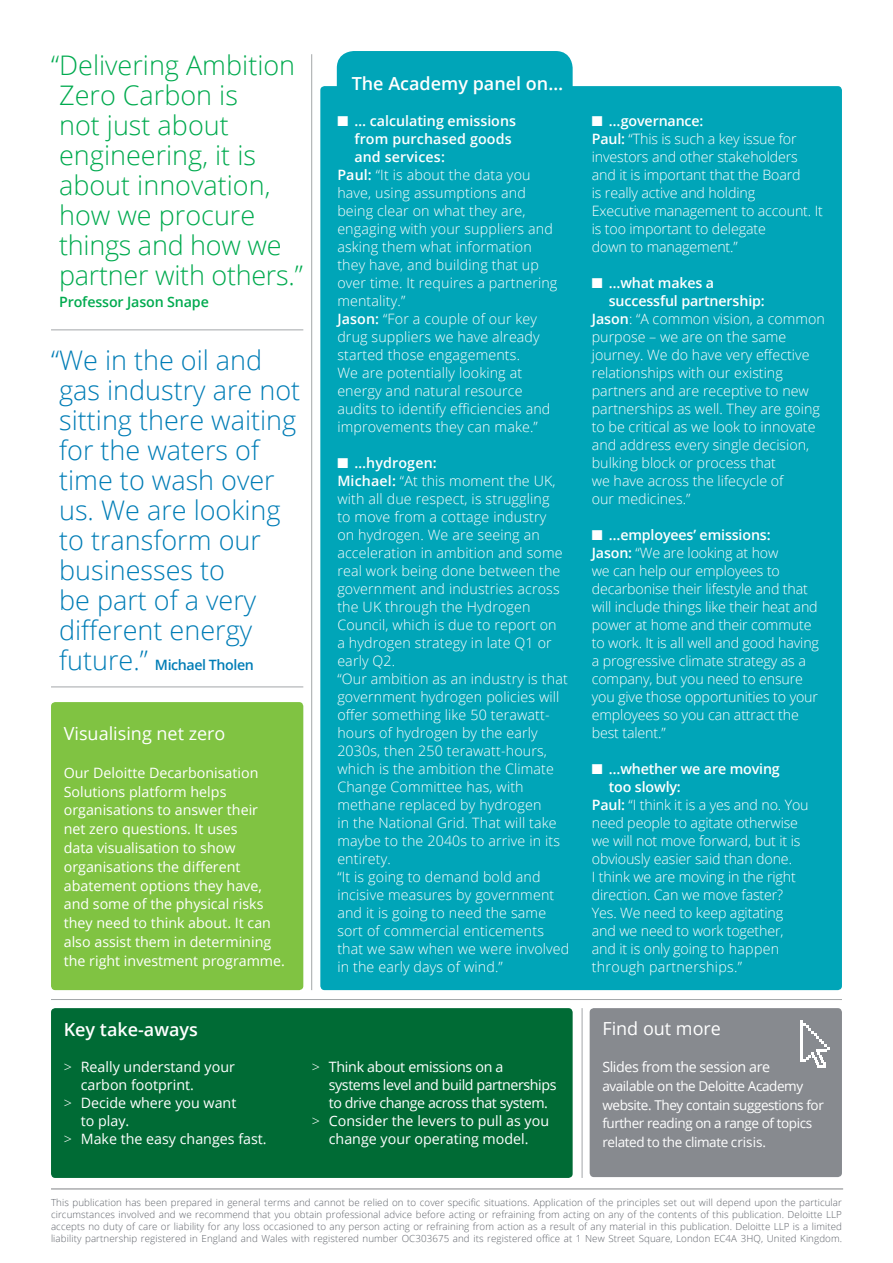
<style>
.page{position:relative;width:893px;height:1263px;background:#fff}
.page>*{position:absolute;margin:0;border:0;box-sizing:border-box;transform-origin:0 0}
.t1{font:300 27px/30px "Open Sans";color:#007db6}
.t2{font:300 27px/30px "Open Sans";color:#00aa4f}
.t3{font:600 18px "Open Sans";color:#fff}
.t4{font:18px "Open Sans";color:#fff}
.t5{font:300 14.25px/18px "Open Sans";letter-spacing:.01em;color:#fff}
.t6{font:300 14.25px/18px "Open Sans";letter-spacing:-.01em;color:#fff}
.t7{font:14.25px/18.8px "Open Sans";color:#fff}
.t8{font:600 14.25px "Open Sans";letter-spacing:-.01em;color:#fff}
.t9{font:14.25px "Open Sans";letter-spacing:-.03em;color:#fff}
.t10{font:600 14.25px "Open Sans";letter-spacing:.01em;color:#fff}
.t11{font:14.25px "Open Sans";letter-spacing:-.02em;color:#fff}
.t12{font:600 14.25px "Open Sans";letter-spacing:-.03em;color:#007db6}
.t13{font:600 14.25px "Open Sans";letter-spacing:-.01em;color:#00aa4f}
.t14{font:13.5px/18.8px "Open Sans";letter-spacing:-.03em;color:#fff}
.t15{font:300 9.75px/12px "Open Sans";letter-spacing:.01em;color:#5f636a;text-align:justify}
.s1{font-weight:300;font-size:27px}
.s2{font-weight:600}
.s3{font-weight:300}
</style>
<div class="page">
<hr style="left:51px;top:1188px;width:792px;height:1px;background:#808285">
<div style="left:51px;top:1008px;width:522px;height:170px;background:#006b35;border-radius:4px"></div>
<div style="left:590px;top:1008px;width:252px;height:169px;background:#878a8f;border-radius:4px"></div>
<hr style="left:311px;top:54px;width:1px;height:936px;background:#a3a7a9">
<hr style="left:582px;top:1008px;width:1px;height:170px;background:#a3a7a9">
<hr style="left:51px;top:999px;width:791px;height:1px;background:#a3a7a9">
<svg style="left:800px;top:1020px;width:29px;height:48px"></svg>
<div style="left:337px;top:51px;width:236px;height:126px;background:#00a5b8;border-radius:17px"></div>
<div style="left:320px;top:86px;width:522px;height:904px;background:#00a5b8;border-radius:4px"></div>
<hr style="left:51px;top:330px;width:252px;height:1px;background:#a3a7a9">
<hr style="left:51px;top:687px;width:252px;height:1px;background:#a3a7a9">
<div style="left:51px;top:702px;width:252px;height:288px;background:#80c342;border-radius:4px"></div>
<h1 class="t2" style="left:59px;top:49px;width:245px;text-indent:-8px">“Delivering Ambition<br>Zero Carbon is<br>not just about engineering, it is about innovation, how we procure things and how we partner with others.”</h1>
<p class="t13" style="left:59px;top:292px;width:151px">Professor Jason Snape</p>
<h1 class="t1" style="left:59px;top:344px;width:243px;text-indent:-8px">“We in the oil and gas industry are not sitting there waiting for the waters of time to wash over us. We are looking to transform our businesses to<br>be part of a very different energy</h1>
<p class="t12" style="left:59px;top:655px;width:196px"><span class="s1">future.”</span> Michael Tholen</p>
<p class="t4" style="left:64px;top:722px;width:163px">Visualising net zero</p>
<p class="t7" style="left:64px;top:763px;width:223px">Our Deloitte Decarbonisation<br>Solutions platform helps organisations to answer their<br>net zero questions. It uses<br>data visualisation to show organisations the different abatement options they have, and some of the physical risks they need to think about. It can also assist them in determining the right investment programme.</p>
<p class="t3" style="left:352px;top:71px;width:213px">The Academy panel on…</p>
<p class="t8" style="left:337px;top:111px;width:180px">■ … calculating emissions</p>
<p class="t10" style="left:354px;top:129px;width:159px">from purchased goods</p>
<p class="t10" style="left:354px;top:147px;width:92px">and services:</p>
<p class="t5" style="left:337px;top:165px;width:195px"><span class="s2">Paul:</span> “It is about the data you</p>
<p class="t5" style="left:337px;top:183px;width:190px">have, using assumptions and</p>
<p class="t5" style="left:337px;top:201px;width:190px">being clear on what they are,</p>
<p class="t5" style="left:337px;top:219px;width:217px">engaging with your suppliers and</p>
<p class="t5" style="left:337px;top:237px;width:196px">asking them what information</p>
<p class="t5" style="left:337px;top:255px;width:203px">they have, and building that up</p>
<p class="t5" style="left:337px;top:273px;width:222px">over time. It requires a partnering</p>
<p class="t5" style="left:337px;top:291px;width:69px">mentality.”</p>
<p class="t5" style="left:337px;top:309px;width:201px"><span class="s2">Jason:</span> “For a couple of our key</p>
<p class="t5" style="left:337px;top:327px;width:204px">drug suppliers we have already</p>
<p class="t5" style="left:337px;top:345px;width:184px">started those engagements.</p>
<p class="t5" style="left:337px;top:363px;width:186px">We are potentially looking at</p>
<p class="t5" style="left:337px;top:381px;width:187px">energy and natural resource</p>
<p class="t5" style="left:337px;top:399px;width:215px">audits to identify efficiencies and</p>
<p class="t5" style="left:337px;top:417px;width:202px">improvements they can make.”</p>
<p class="t5" style="left:337px;top:453px;width:234px">■ <span class="s2">…hydrogen:<br>Michael:</span> “At this moment the UK, with all due respect, is struggling<br>to move from a cottage industry<br>on hydrogen. We are seeing an acceleration in ambition and some real work being done between the government and industries across the UK through the Hydrogen<br>Council, which is due to report on<br>a hydrogen strategy in late Q1 or early Q2.<br>“Our ambition as an industry is that government hydrogen policies will offer something like 50 terawatt&shy;hours of hydrogen by the early<br>2030s, then 250 terawatt-hours, which is the ambition the Climate<br>Change Committee has, with methane replaced by hydrogen<br>in the National Grid. That will take maybe to the 2040s to arrive in its entirety.<br>“It is going to demand bold and incisive measures by government and it is going to need the same sort of commercial enticements that we saw when we were involved in the early days of wind.”</p>
<p class="t3" style="left:64px;top:1017px;width:136px">Key take-aways</p>
<p class="t7" style="left:64px;top:1057px;width:173px"><span class="s3">&gt;</span> Really understand your</p>
<p class="t7" style="left:81px;top:1075px;width:115px">carbon footprint.</p>
<p class="t7" style="left:64px;top:1093px;width:174px"><span class="s3">&gt;</span> Decide where you want</p>
<p class="t7" style="left:81px;top:1111px;width:50px">to play.</p>
<p class="t7" style="left:64px;top:1129px;width:204px"><span class="s3">&gt;</span> Make the easy changes fast.</p>
<p class="t11" style="left:312px;top:1057px;width:193px"><span class="s3">&gt;</span> Think about emissions on a</p>
<p class="t9" style="left:329px;top:1075px;width:229px">systems level and build partnerships</p>
<p class="t9" style="left:329px;top:1093px;width:221px">to drive change across that system.</p>
<p class="t7" style="left:312px;top:1111px;width:239px"><span class="s3">&gt;</span> Consider the levers to pull as you</p>
<p class="t7" style="left:329px;top:1129px;width:201px">change your operating model.</p>
<p class="t6" style="left:592px;top:111px;width:233px">■ <span class="s2">…governance:<br>Paul:</span> “This is such a key issue for investors and other stakeholders and it is important that the Board<br>is really active and holding<br>Executive management to account. It is too important to delegate<br>down to management.”</p>
<p class="t8" style="left:592px;top:273px;width:124px">■ …what makes a</p>
<p class="t8" style="left:609px;top:291px;width:157px">successful partnership:</p>
<p class="t5" style="left:592px;top:309px;width:235px"><span class="s2">Jason</span>: “A common vision, a common</p>
<p class="t5" style="left:592px;top:327px;width:196px">purpose – we are on the same</p>
<p class="t5" style="left:592px;top:345px;width:219px">journey. We do have very effective</p>
<p class="t5" style="left:592px;top:363px;width:193px">relationships with our existing</p>
<p class="t5" style="left:592px;top:381px;width:219px">partners and are receptive to new</p>
<p class="t5" style="left:592px;top:399px;width:230px">partnerships as well. They are going</p>
<p class="t5" style="left:592px;top:417px;width:225px">to be critical as we look to innovate</p>
<p class="t5" style="left:592px;top:435px;width:219px">and address every single decision,</p>
<p class="t5" style="left:592px;top:453px;width:186px">bulking block or process that</p>
<p class="t5" style="left:592px;top:471px;width:193px">we have across the lifecycle of</p>
<p class="t5" style="left:592px;top:489px;width:100px">our medicines.”</p>
<p class="t6" style="left:592px;top:525px;width:229px">■ <span class="s2">…employees’ emissions:<br>Jason:</span> “We are looking at how<br>we can help our employees to decarbonise their lifestyle and that will include things like their heat and power at home and their commute to work. It is all well and good having a progressive climate strategy as a company, but you need to ensure you give those opportunities to your employees so you can attract the best talent.”</p>
<p class="t8" style="left:592px;top:759px;width:190px">■ …whether we are moving</p>
<p class="t8" style="left:609px;top:777px;width:74px">too slowly:</p>
<p class="t6" style="left:592px;top:795px;width:218px"><span class="s2">Paul:</span> “I think it is a yes and no. You</p>
<p class="t6" style="left:592px;top:813px;width:208px">need people to agitate otherwise</p>
<p class="t6" style="left:592px;top:831px;width:210px">we will not move forward, but it is</p>
<p class="t6" style="left:592px;top:849px;width:202px">obviously easier said than done.</p>
<p class="t6" style="left:592px;top:867px;width:206px">I think we are moving in the right</p>
<p class="t6" style="left:592px;top:885px;width:193px">direction. Can we move faster?</p>
<p class="t6" style="left:592px;top:903px;width:193px">Yes. We need to keep agitating</p>
<p class="t6" style="left:592px;top:921px;width:193px">and we need to work together,</p>
<p class="t6" style="left:592px;top:939px;width:189px">and it is only going to happen</p>
<p class="t5" style="left:592px;top:957px;width:152px">through partnerships.”</p>
<p class="t4" style="left:602px;top:1016px;width:120px">Find out more</p>
<p class="t9" style="left:602px;top:1057px;width:169px">Slides from the session are</p>
<p class="t14" style="left:602px;top:1076px;width:223px">available on the Deloitte Academy website. They contain suggestions for further reading on a range of topics related to the climate crisis.</p>
<p class="t15" style="left:51px;top:1196px;width:792px">This publication has been prepared in general terms and cannot be relied on to cover specific situations. Application of the principles set out will depend upon the particular circumstances involved and we recommend that you obtain professional advice before acting or refraining from acting on any of the contents of this publication. Deloitte LLP accepts no duty of care or liability for any loss occasioned to any person acting or refraining from action as a result of any material in this publication. Deloitte LLP is a limited liability partnership registered in England and Wales with registered number OC303675 and its registered office at 1 New Street Square, London EC4A 3HQ, United Kingdom.</p>
</div>
